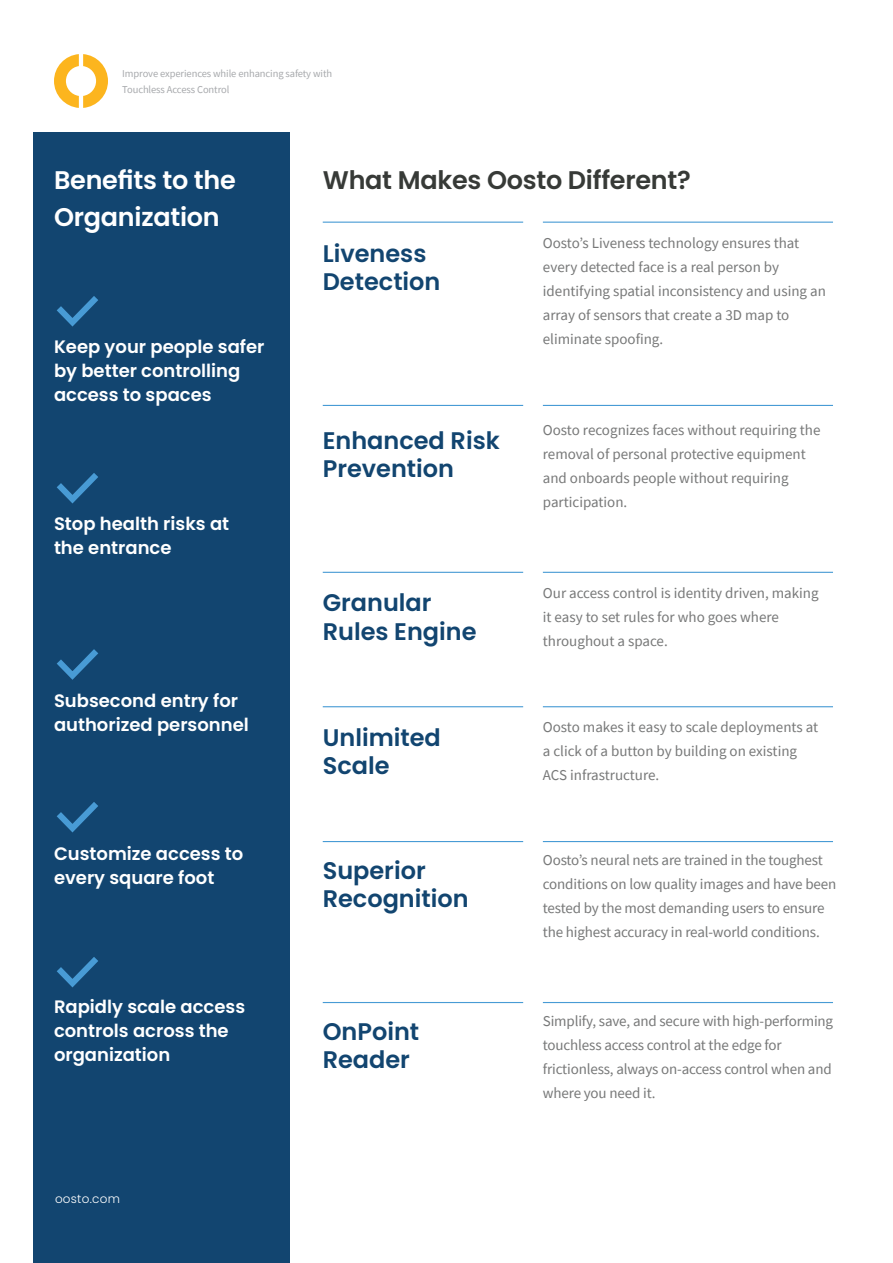
<style>
.page{position:relative;width:893px;height:1263px;background:#fff}
.page>*{position:absolute;margin:0;border:0;box-sizing:border-box;transform-origin:0 0}
.t1{font:600 25.5px/37.5px "Poppins";letter-spacing:-.01em;color:#fff}
.t2{font:600 25.5px "Poppins";letter-spacing:-.01em;color:#373a37}
.Text_Run{font:600 24px/28.5px "Poppins";color:#124570}
.Text_Run-2{font:600 18px/24px "Poppins";color:#fff}
.Text_Run-3{font:15px/24px "Source Sans Pro";letter-spacing:-.01em;color:#777878}
.t3{font:300 12px "Poppins";letter-spacing:.02em;color:#fff}
.t4{font:10.5px "Source Sans Pro";letter-spacing:-.01em;color:#a7a9ac}
</style>
<div class="page">
<div style="left:33px;top:133px;width:256px;height:1130px;background:#124570"></div>
<svg style="left:57px;top:296px;width:41px;height:31px"></svg>
<hr style="left:543px;top:841px;width:290px;height:1px;background:#489bd5">
<hr style="left:323px;top:841px;width:200px;height:1px;background:#489bd5">
<hr style="left:543px;top:706px;width:290px;height:1px;background:#489bd5">
<hr style="left:323px;top:706px;width:200px;height:1px;background:#489bd5">
<hr style="left:543px;top:572px;width:290px;height:1px;background:#489bd5">
<hr style="left:323px;top:572px;width:200px;height:1px;background:#489bd5">
<hr style="left:543px;top:405px;width:290px;height:1px;background:#489bd5">
<hr style="left:323px;top:405px;width:200px;height:1px;background:#489bd5">
<hr style="left:543px;top:222px;width:290px;height:1px;background:#489bd5">
<hr style="left:323px;top:222px;width:200px;height:1px;background:#489bd5">
<svg style="left:54px;top:54px;width:54px;height:54px"></svg>
<svg style="left:57px;top:473px;width:41px;height:31px"></svg>
<svg style="left:57px;top:649px;width:41px;height:31px"></svg>
<svg style="left:57px;top:802px;width:41px;height:31px"></svg>
<svg style="left:57px;top:957px;width:41px;height:31px"></svg>
<hr style="left:543px;top:1002px;width:290px;height:1px;background:#489bd5">
<hr style="left:323px;top:1002px;width:200px;height:1px;background:#489bd5">
<p class="t4" style="left:122px;top:67px;width:211px">Improve experiences while enhancing safety with</p>
<p class="t4" style="left:122px;top:83px;width:109px">Touchless Access Control</p>
<p class="t1" style="left:54px;top:161px;width:183px">Benefits to the<br>Organization</p>
<p class="Text_Run-2" style="left:54px;top:335px;width:212px">Keep your people safer by better controlling access to spaces</p>
<p class="Text_Run-2" style="left:54px;top:512px;width:177px">Stop health risks at</p>
<p class="Text_Run-2" style="left:54px;top:536px;width:119px">the entrance</p>
<p class="Text_Run-2" style="left:54px;top:689px;width:186px">Subsecond entry for</p>
<p class="Text_Run-2" style="left:54px;top:713px;width:196px">authorized personnel</p>
<p class="Text_Run-2" style="left:54px;top:842px;width:191px">Customize access to</p>
<p class="Text_Run-2" style="left:54px;top:866px;width:162px">every square foot</p>
<p class="Text_Run-2" style="left:54px;top:995px;width:193px">Rapidly scale access</p>
<p class="Text_Run-2" style="left:54px;top:1019px;width:176px">controls across the organization</p>
<p class="t3" style="left:55px;top:1191px;width:66px">oosto.com</p>
<p class="t2" style="left:323px;top:165px;width:370px">What Makes Oosto Different?</p>
<p class="Text_Run" style="left:323px;top:239px;width:119px">Liveness<br>Detection</p>
<p class="Text_Run-3" style="left:543px;top:231px;width:285px">Oosto’s Liveness technology ensures that every detected face is a real person by identifying spatial inconsistency and using an</p>
<p class="Text_Run-3" style="left:543px;top:303px;width:248px">array of sensors that create a 3D map to eliminate spoofing.</p>
<p class="Text_Run" style="left:323px;top:426px;width:179px">Enhanced Risk<br>Prevention</p>
<p class="Text_Run-3" style="left:543px;top:418px;width:279px">Oosto recognizes faces without requiring the removal of personal protective equipment and onboards people without requiring participation.</p>
<p class="Text_Run" style="left:323px;top:589px;width:155px">Granular<br>Rules Engine</p>
<p class="Text_Run-3" style="left:543px;top:581px;width:277px">Our access control is identity driven, making it easy to set rules for who goes where</p>
<p class="Text_Run-3" style="left:543px;top:629px;width:126px">throughout a space.</p>
<p class="Text_Run" style="left:323px;top:723px;width:120px">Unlimited</p>
<p class="Text_Run" style="left:323px;top:752px;width:68px">Scale</p>
<p class="Text_Run-3" style="left:543px;top:715px;width:277px">Oosto makes it easy to scale deployments at a click of a button by building on existing</p>
<p class="Text_Run-3" style="left:543px;top:763px;width:118px">ACS infrastructure.</p>
<p class="Text_Run" style="left:323px;top:856px;width:147px">Superior<br>Recognition</p>
<p class="Text_Run-3" style="left:543px;top:848px;width:295px">Oosto’s neural nets are trained in the toughest conditions on low quality images and have been tested by the most demanding users to ensure the highest accuracy in real-world conditions.</p>
<p class="Text_Run" style="left:323px;top:1017px;width:98px">OnPoint</p>
<p class="Text_Run" style="left:323px;top:1045px;width:89px">Reader</p>
<p class="Text_Run-3" style="left:543px;top:1008px;width:292px">Simplify, save, and secure with high-performing touchless access control at the edge for frictionless, always on-access control when and where you need it.</p>
</div>
